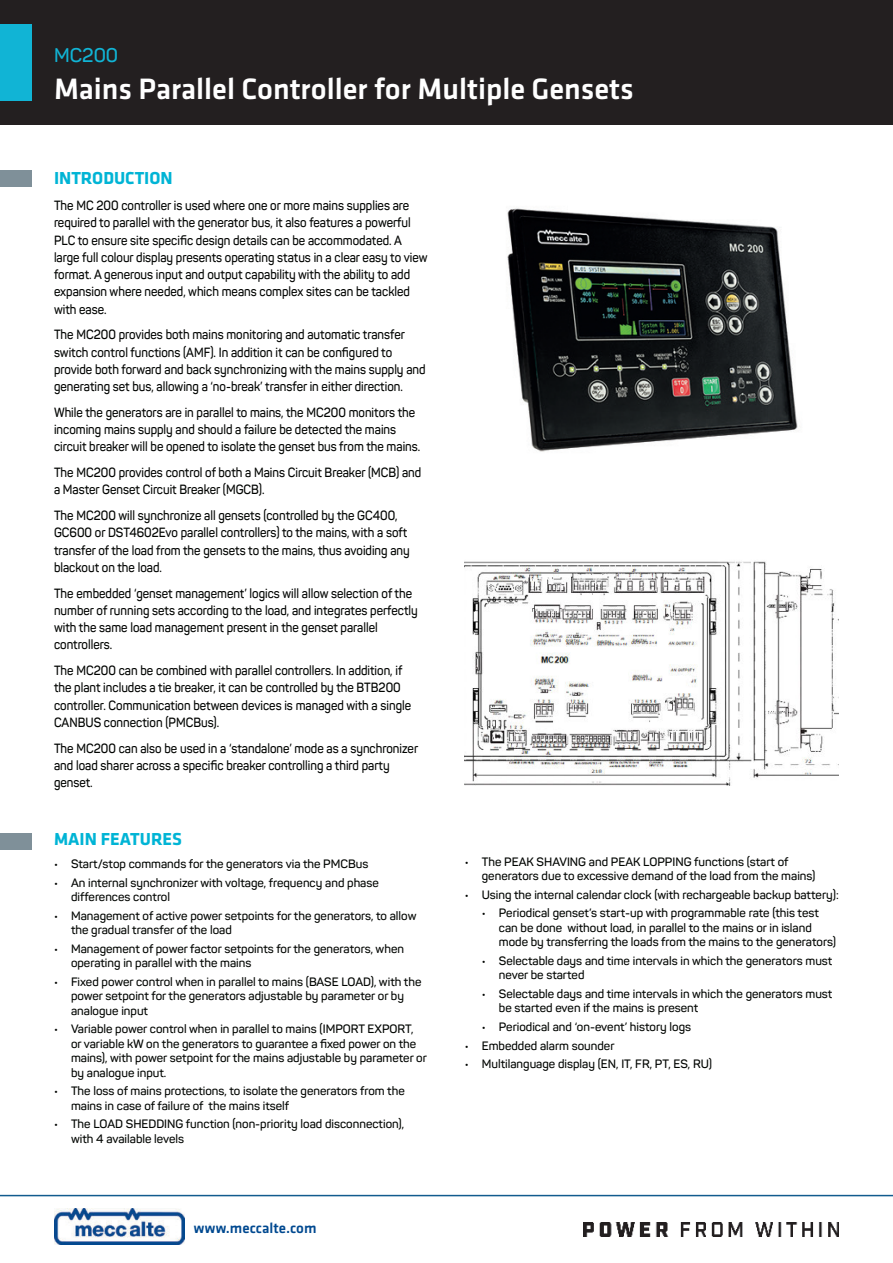
<style>
.page{position:relative;width:893px;height:1263px;background:#fff}
.page>*{position:absolute;margin:0;border:0;box-sizing:border-box;transform-origin:0 0}
.t1{font:500 30.6px "Klavika";color:#fff}
.t2{font:600 19.5px "Panton";color:#11b4d5}
.t3{font:700 18px "Klavika";color:#00b4d5}
.t4{font:500 15px "Klavika";color:#004990}
.t5{font:600 13.2px/17.2px "Panton";color:#000300;scale:.91 1}
.t6{font:600 12px/14.4px "Panton";color:#000400}
</style>
<div class="page">
<img style="left:54px;top:1209px;width:130px;height:36px">
<img style="left:584px;top:1222px;width:255px;height:15px">
<hr style="left:0;top:1195px;width:893px;height:1px;background:#115b8e">
<div style="left:0;top:0;width:893px;height:124px;background:#231f20"></div>
<div style="left:0;top:24px;width:32px;height:76px;background:#11b4d5"></div>
<div style="left:0;top:171px;width:32px;height:16px;background:#7f9099"></div>
<div style="left:0;top:833px;width:32px;height:16px;background:#7f9099"></div>
<img style="left:465px;top:561px;width:374px;height:225px">
<img style="left:507px;top:208px;width:291px;height:244px">
<h2 class="t2" style="left:54px;top:46px;width:66px">MC200</h2>
<h1 class="t1" style="left:54px;top:77px;width:581px">Mains Parallel Controller for Multiple Gensets</h1>
<h3 class="t3" style="left:54px;top:172px;width:120px">INTRODUCTION</h3>
<p class="t5" style="left:54px;top:197px;width:412px">The MC 200 controller is used where one or more mains supplies are required to parallel with the generator bus, it also features a powerful PLC to ensure site specific design details can be accommodated. A large full colour display presents operating status in a clear easy to view format. A generous input and output capability with the ability to add expansion where needed, which means complex sites can be tackled with ease.</p>
<p class="t5" style="left:54px;top:327px;width:410px">The MC200 provides both mains monitoring and automatic transfer switch control functions (AMF). In addition it can be configured to provide both forward and back synchronizing with the mains supply and generating set bus, allowing a ‘no-break’ transfer in either direction.</p>
<p class="t5" style="left:54px;top:404px;width:404px">While the generators are in parallel to mains, the MC200 monitors the incoming mains supply and should a failure be detected the mains circuit breaker will be opened to isolate the genset bus from the mains.</p>
<p class="t5" style="left:54px;top:464px;width:405px">The MC200 provides control of both a Mains Circuit Breaker (MCB) and a Master Genset Circuit Breaker (MGCB).</p>
<p class="t5" style="left:54px;top:507px;width:393px">The MC200 will synchronize all gensets (controlled by the GC400, GC600 or DST4602Evo parallel controllers) to the mains, with a soft transfer of the load from the gensets to the mains, thus avoiding any blackout on the load.</p>
<p class="t5" style="left:54px;top:585px;width:401px">The embedded ‘genset management’ logics will allow selection of the number of running sets according to the load, and integrates perfectly with the same load management present in the genset parallel controllers.</p>
<p class="t5" style="left:54px;top:662px;width:394px">The MC200 can be combined with parallel controllers. In addition, if the plant includes a tie breaker, it can be controlled by the BTB200 controller. Communication between devices is managed with a single CANBUS connection (PMCBus).</p>
<p class="t5" style="left:54px;top:740px;width:402px">The MC200 can also be used in a ‘standalone’ mode as a synchronizer and load sharer across a specific breaker controlling a third party genset.</p>
<h3 class="t3" style="left:54px;top:833px;width:130px">MAIN FEATURES</h3>
<p class="t6" style="left:54px;top:857px;width:316px">• Start/stop commands for the generators via the PMCBus</p>
<p class="t6" style="left:71px;top:876px;width:309px;text-indent:-17px">• An internal synchronizer with voltage, frequency and phase differences control</p>
<p class="t6" style="left:71px;top:909px;width:347px;text-indent:-17px">• Management of active power setpoints for the generators, to allow the gradual transfer of the load</p>
<p class="t6" style="left:71px;top:942px;width:335px;text-indent:-17px">• Management of power factor setpoints for the generators, when operating in parallel with the mains</p>
<p class="t6" style="left:71px;top:975px;width:352px;text-indent:-17px">• Fixed power control when in parallel to mains (BASE LOAD), with the power setpoint for the generators adjustable by parameter or by analogue input</p>
<p class="t6" style="left:71px;top:1022px;width:357px;text-indent:-17px">• Variable power control when in parallel to mains (IMPORT EXPORT, or variable kW on the generators to guarantee a fixed power on the mains), with power setpoint for the mains adjustable by parameter or by analogue input.</p>
<p class="t6" style="left:71px;top:1084px;width:335px;text-indent:-17px">• The loss of mains protections, to isolate the generators from the mains in case of failure of the mains itself</p>
<p class="t6" style="left:71px;top:1117px;width:335px;text-indent:-17px">• The LOAD SHEDDING function (non-priority load disconnection), with 4 available levels</p>
<p class="t4" style="left:194px;top:1222px;width:124px">www.meccalte.com</p>
<p class="t6" style="left:482px;top:855px;width:335px;text-indent:-17px">• The PEAK SHAVING and PEAK LOPPING functions (start of generators due to excessive demand of the load from the mains)</p>
<p class="t6" style="left:465px;top:888px;width:375px">• Using the internal calendar clock (with rechargeable backup battery):</p>
<p class="t6" style="left:499px;top:906px;width:339px;text-indent:-17px">• Periodical genset’s start-up with programmable rate (this test can be done without load, in parallel to the mains or in island mode by transferring the loads from the mains to the generators)</p>
<p class="t6" style="left:499px;top:954px;width:335px;text-indent:-17px">• Selectable days and time intervals in which the generators must never be started</p>
<p class="t6" style="left:499px;top:987px;width:335px;text-indent:-17px">• Selectable days and time intervals in which the generators must be started even if the mains is present</p>
<p class="t6" style="left:482px;top:1020px;width:211px">• Periodical and ‘on-event’ history logs</p>
<p class="t6" style="left:465px;top:1039px;width:151px">• Embedded alarm sounder</p>
<p class="t6" style="left:465px;top:1057px;width:249px">• Multilanguage display (EN, IT, FR, PT, ES, RU)</p>
</div>
